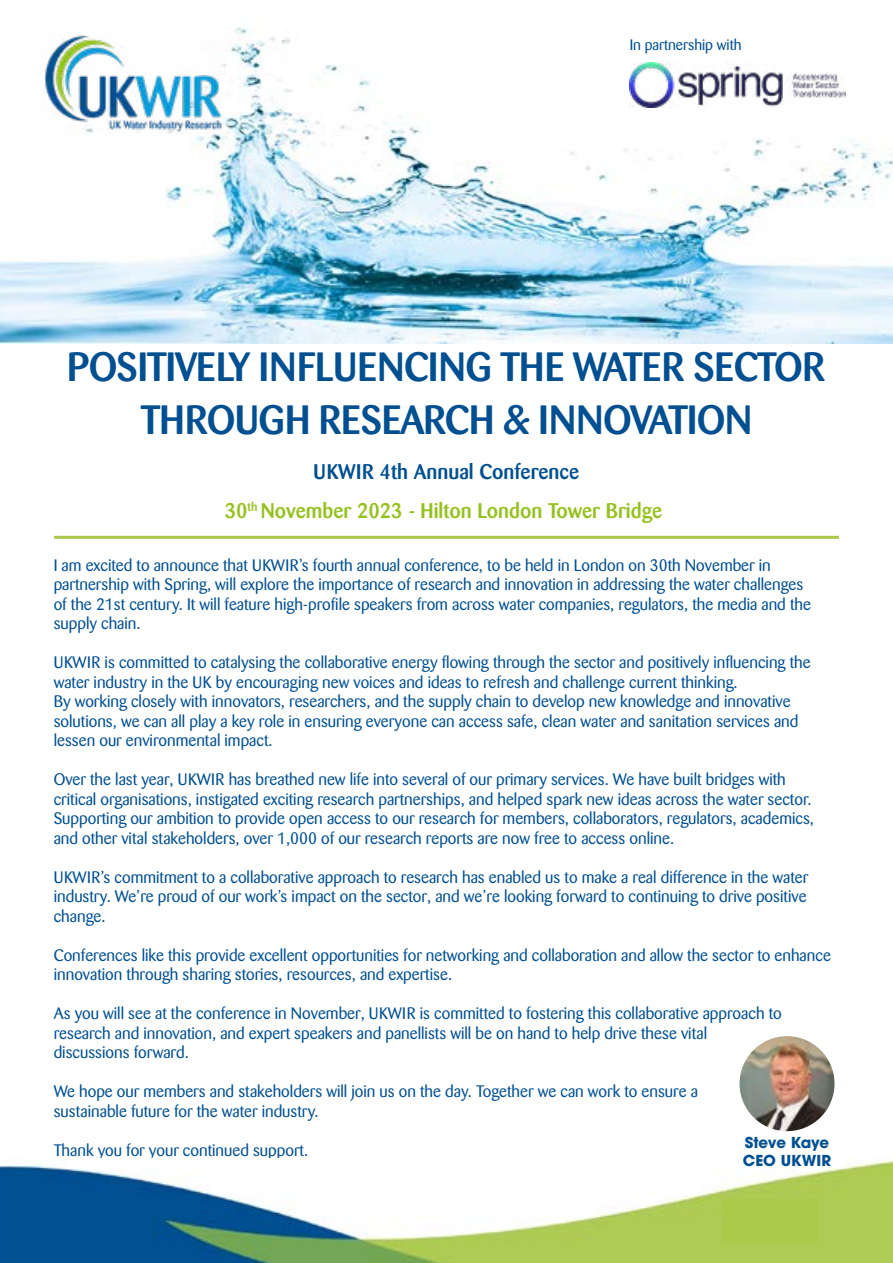
<style>
.page{position:relative;width:893px;height:1263px;background:#fff}
.page>*{position:absolute;margin:0;border:0;box-sizing:border-box;transform-origin:0 0}
.t1{font:500 40.5px/52.5px "Barmeno";letter-spacing:-.01em;color:#004f91;text-align:center}
.t2{font:500 21px "Barmeno";color:#95c11f}
.t3{font:500 21px "Barmeno";color:#004f91}
.t4{font:16.5px/19.5px "Barmeno";color:#004f91}
.t5{font:15px "Barmeno";color:#004f91}
.t6{font:700 15px/18px "ITC Avant Garde Pro";color:#004f91}
</style>
<div class="page">
<img style="left:0;top:27px;width:893px;height:316px">
<img style="left:41px;top:33px;width:185px;height:100px">
<hr style="left:54px;top:536px;width:785px;height:3px;background:#abca4b">
<img style="left:630px;top:63px;width:215px;height:44px">
<img style="left:0;top:1159px;width:893px;height:104px">
<img style="left:739px;top:1036px;width:95px;height:95px;border-radius:47px">
<div style="left:723px;top:1199px;width:95px;height:43px;background:#abca4b"></div>
<p class="t5" style="left:630px;top:36px;width:113px">In partnership with</p>
<h1 class="t1" style="left:67px;top:341px;width:760px">POSITIVELY INFLUENCING THE WATER SECTOR<br>THROUGH RESEARCH &amp; INNOVATION</h1>
<p class="t3" style="left:314px;top:460px;width:267px">UKWIR 4th Annual Conference</p>
<p class="t2" style="left:225px;top:498px;width:439px">30<sup>th</sup> November 2023 - Hilton London Tower Bridge</p>
<p class="t4" style="left:54px;top:555px;width:759px">I am excited to announce that UKWIR’s fourth annual conference, to be held in London on 30th November in partnership with Spring, will explore the importance of research and innovation in addressing the water challenges of the 21st century. It will feature high-profile speakers from across water companies, regulators, the media and the supply chain.</p>
<p class="t4" style="left:54px;top:653px;width:758px">UKWIR is committed to catalysing the collaborative energy flowing through the sector and positively influencing the water industry in the UK by encouraging new voices and ideas to refresh and challenge current thinking.<br>By working closely with innovators, researchers, and the supply chain to develop new knowledge and innovative solutions, we can all play a key role in ensuring everyone can access safe, clean water and sanitation services and lessen our environmental impact.</p>
<p class="t4" style="left:54px;top:770px;width:762px">Over the last year, UKWIR has breathed new life into several of our primary services. We have built bridges with critical organisations, instigated exciting research partnerships, and helped spark new ideas across the water sector.<br>Supporting our ambition to provide open access to our research for members, collaborators, regulators, academics, and other vital stakeholders, over 1,000 of our research reports are now free to access online.</p>
<p class="t4" style="left:54px;top:867px;width:756px;text-align:justify">UKWIR’s commitment to a collaborative approach to research has enabled us to make a real difference in the water industry. We’re proud of our work’s impact on the sector, and we’re looking forward to continuing to drive positive change.</p>
<p class="t4" style="left:54px;top:945px;width:779px">Conferences like this provide excellent opportunities for networking and collaboration and allow the sector to enhance innovation through sharing stories, resources, and expertise.</p>
<p class="t4" style="left:54px;top:1004px;width:730px">As you will see at the conference in November, UKWIR is committed to fostering this collaborative approach to research and innovation, and expert speakers and panellists will be on hand to help drive these vital discussions forward.</p>
<p class="t4" style="left:54px;top:1082px;width:646px">We hope our members and stakeholders will join us on the day. Together we can work to ensure a sustainable future for the water industry.</p>
<p class="t4" style="left:54px;top:1140px;width:256px">Thank you for your continued support.</p>
<p class="t6" style="left:743px;top:1133px;width:90px">Steve Kaye<br>CEO UKWIR</p>
</div>
